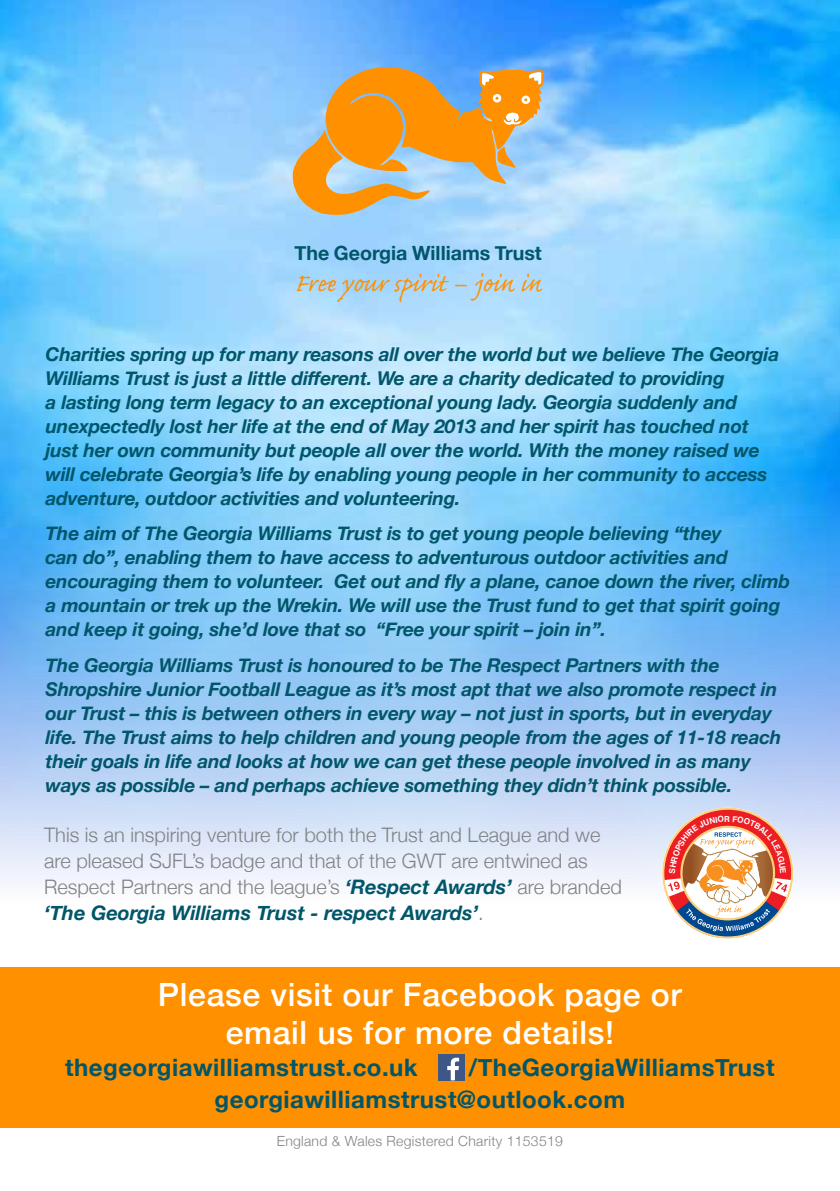
<style>
.page{position:relative;width:840px;height:1191px;background:#fff}
.page>*{position:absolute;margin:0;border:0;box-sizing:border-box;transform-origin:0 0}
.t1{font:500 32px/38px "Helvetica Neue";letter-spacing:.02em;color:#fff;text-align:center}
.t2{font:32px "Caflisch Script Pro";color:#ff9000}
.t3{font:700 24px/32px "Helvetica Neue";letter-spacing:.02em;color:#01566a}
.t4{font:300 20px/26px "Helvetica Neue";color:#808285}
.t5{font:700 19.6px "Helvetica Neue";color:#01566a}
.t6{font:italic 700 19px/24px "Helvetica Neue";letter-spacing:-.01em;color:#01566a}
.t7{font:300 14px "Helvetica Neue";letter-spacing:.02em;color:#808285}
.s1{font-weight:700;font-style:italic;color:#01566a}
</style>
<div class="page">
<img style="left:0;top:0;width:839px;height:939px">
<svg style="left:292px;top:67px;width:251px;height:148px;background:#ccad7b"></svg>
<div style="left:0;top:967px;width:839px;height:160px;background:#ff9000"></div>
<div style="left:438px;top:1053px;width:26px;height:27px;background:#3e5786"></div>
<svg style="left:447px;top:1057px;width:12px;height:23px"></svg>
<svg style="left:661px;top:807px;width:131px;height:131px"></svg>
<p class="t5" style="left:294px;top:241px;width:248px">The Georgia Williams Trust</p>
<h1 class="t2" style="left:294px;top:267px;width:249px">Free your spirit – join in</h1>
<p class="t6" style="left:45px;top:341px;width:734px">Charities spring up for many reasons all over the world but we believe The Georgia Williams Trust is just a little different. We are a charity dedicated to providing<br>a lasting long term legacy to an exceptional young lady. Georgia suddenly and unexpectedly lost her life at the end of May 2013 and her spirit has touched not just her own community but people all over the world. With the money raised we will celebrate Georgia’s life by enabling young people in her community to access adventure, outdoor activities and volunteering.</p>
<p class="t6" style="left:45px;top:521px;width:745px">The aim of The Georgia Williams Trust is to get young people believing “they<br>can do”, enabling them to have access to adventurous outdoor activities and encouraging them to volunteer. Get out and fly a plane, canoe down the river, climb a mountain or trek up the Wrekin. We will use the Trust fund to get that spirit going and keep it going, she’d love that so “Free your spirit – join in”.</p>
<p class="t6" style="left:45px;top:652px;width:737px">The Georgia Williams Trust is honoured to be The Respect Partners with the Shropshire Junior Football League as it’s most apt that we also promote respect in our Trust – this is between others in every way – not just in sports, but in everyday life. The Trust aims to help children and young people from the ages of 11-18 reach their goals in life and looks at how we can get these people involved in as many ways as possible – and perhaps achieve something they didn’t think possible.</p>
<p class="t4" style="left:44px;top:821px;width:579px">This is an inspiring venture for both the Trust and League and we are pleased SJFL’s badge and that of the GWT are entwined as Respect Partners and the league’s <span class="s1">‘Respect Awards’</span> are branded <span class="s1">‘The Georgia Williams Trust - respect Awards’</span>.</p>
<h1 class="t1" style="left:158px;top:973px;width:525px">Please visit our Facebook page or email us for more details!</h1>
<p class="t3" style="left:65px;top:1050px;width:354px">thegeorgiawilliamstrust.co.uk</p>
<p class="t3" style="left:214px;top:1050px;width:561px;text-indent:253px">/TheGeorgiaWilliamsTrust georgiawilliamstrust@outlook.com</p>
<p class="t7" style="left:276px;top:1132px;width:287px">England &amp; Wales Registered Charity 1153519</p>
</div>
